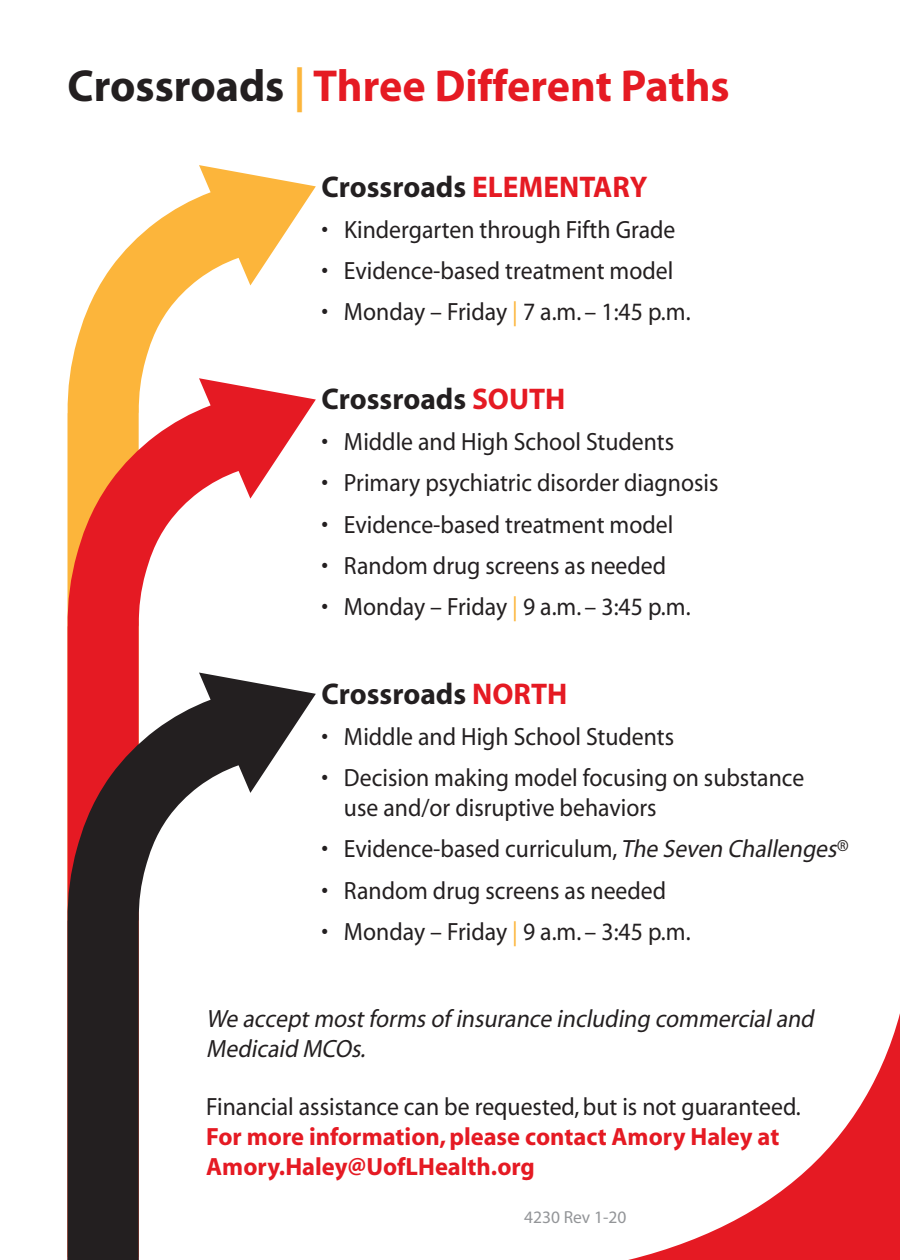
<style>
.page{position:relative;width:900px;height:1260px;background:#fff}
.page>*{position:absolute;margin:0;border:0;box-sizing:border-box;transform-origin:0 0}
.t1{font:45px "Myriad MM 700 600";color:#e51a23}
.t2{font:30px "Myriad MM 700 600";color:#231f20}
.t3{font:25px/30px "Myriad MM 400 600";color:#231f20;scale:.95 1}
.t4{font:25px/30px "Myriad MM 700 600";color:#e51a23}
.t5{font:italic 25px/30px "Myriad MM 400 600";color:#231f20;scale:.95 1}
.t6{font:17.5px "Myriad MM 400 600";color:#939598}
.s1{color:#231f20}
.s2{color:#fcb53b}
.s3{color:#e51a23}
.s4{font-style:italic}
</style>
<div class="page">
<svg style="left:69px;top:165px;width:247px;height:213px"></svg>
<svg style="left:67px;top:378px;width:249px;height:295px"></svg>
<svg style="left:67px;top:673px;width:249px;height:587px"></svg>
<svg style="left:628px;top:1013px;width:272px;height:247px"></svg>
<h1 class="t1" style="left:68px;top:64px;width:664px"><span class="s1">Crossroads</span> <span class="s2">|</span> Three Different Paths</h1>
<p class="t2" style="left:321px;top:172px;width:327px">Crossroads <span class="s3">ELEMENTARY</span></p>
<p class="t3" style="left:321px;top:216px;width:374px">• Kindergarten through Fifth Grade</p>
<p class="t3" style="left:321px;top:257px;width:372px">• Evidence-based treatment model</p>
<p class="t3" style="left:321px;top:298px;width:390px">• Monday – Friday <span class="s2">|</span> 7 a.m. – 1:45 p.m.</p>
<p class="t2" style="left:321px;top:384px;width:245px">Crossroads <span class="s3">SOUTH</span></p>
<p class="t3" style="left:321px;top:428px;width:373px">• Middle and High School Students</p>
<p class="t3" style="left:321px;top:469px;width:419px">• Primary psychiatric disorder diagnosis</p>
<p class="t3" style="left:321px;top:510px;width:372px">• Evidence-based treatment model</p>
<p class="t3" style="left:321px;top:552px;width:364px">• Random drug screens as needed</p>
<p class="t3" style="left:321px;top:593px;width:390px">• Monday – Friday <span class="s2">|</span> 9 a.m. – 3:45 p.m.</p>
<p class="t2" style="left:321px;top:679px;width:247px">Crossroads <span class="s3">NORTH</span></p>
<p class="t3" style="left:321px;top:723px;width:373px">• Middle and High School Students</p>
<p class="t3" style="left:344px;top:764px;width:486px;text-indent:-22px">• Decision making model focusing on substance use and/or disruptive behaviors</p>
<p class="t3" style="left:321px;top:835px;width:557px">• Evidence-based curriculum, <span class="s4">TheSevenChallenges</span>®</p>
<p class="t3" style="left:322px;top:876px;width:364px">• Random drug screens as needed</p>
<p class="t3" style="left:322px;top:918px;width:390px">• Monday – Friday <span class="s2">|</span> 9 a.m. – 3:45 p.m.</p>
<p class="t5" style="left:206px;top:1005px;width:646px">We acceptmostforms of insurance including commercialand<br>Medicaid MCOs.</p>
<p class="t3" style="left:206px;top:1093px;width:627px">Financial assistance can be requested, but is not guaranteed.</p>
<p class="t4" style="left:206px;top:1123px;width:575px">For more information, please contact Amory Haley at<br>Amory.Haley@UofLHealth.org</p>
<p class="t6" style="left:524px;top:1208px;width:104px">4230 Rev 1-20</p>
</div>
